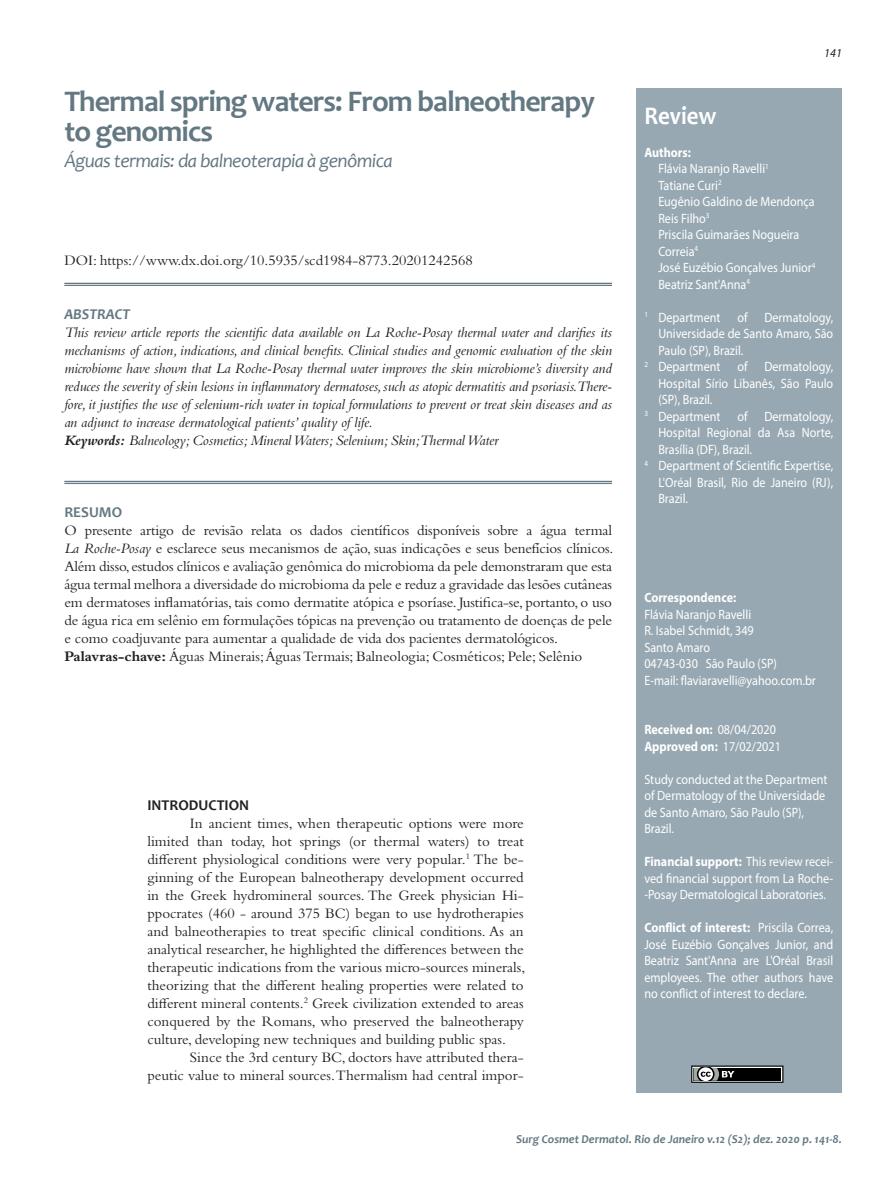
<style>
.page{position:relative;width:893px;height:1191px;background:#fff}
.page>*{position:absolute;margin:0;border:0;box-sizing:border-box;transform-origin:0 0}
.Surgical-PT_-_2016{font:700 30px/30px "Candara";letter-spacing:-.03em;color:#647882}
.Surgical-PT_-_2016-2{font:700 25.5px "Candara";color:#fff;scale:.9 1}
.Surgical-PT_-_2016-3{font:italic 19.5px "Candara";letter-spacing:-.03em;color:#647882}
.ABD-ING_-_final{font:15px/18px "Bembo Std";color:#231f20;text-align:justify}
.t1{font:italic 15px/18px "Bembo Std";letter-spacing:-.01em;color:#231f20;text-align:justify}
.Surgical-PT_-_2016-4{font:15px "Bembo Std";color:#231f20}
.ABD-ING_-_final-2{font:700 15px "Candara";color:#231f20}
.t2{font:italic 700 15px "Candara";color:#647882}
.t3{font:700 15px "Candara";color:#647882}
.Surgical-PT_-_2016-5{font:13.5px/16.5px "Myriad Pro";color:#fff;scale:.9 1}
.Surgical-PT_-_2016-6{font:700 13.5px/16.5px "Myriad Pro";color:#fff;scale:.9 1}
.t4{font:italic 700 12px "Candara";color:#647882}
.Surgical-PT_-_2016-7{font:italic 12px "Myriad Pro";color:#231f20}
.s1{font-weight:700}
.s2{font-style:italic}
.s3{font-weight:400}
</style>
<div class="page">
<div style="left:636px;top:89px;width:206px;height:1004px;background:#97a8b2"></div>
<svg style="left:691px;top:1065px;width:92px;height:17px;background:#4b4d4d"></svg>
<hr style="left:64px;top:283px;width:548px;height:1px;background:#647882">
<hr style="left:64px;top:285px;width:548px;height:1px;background:#647882">
<hr style="left:64px;top:481px;width:548px;height:1px;background:#647882">
<hr style="left:64px;top:483px;width:548px;height:1px;background:#647882">
<p class="Surgical-PT_-_2016" style="left:64px;top:86px;width:532px">Thermal spring waters: From balneotherapy to genomics</p>
<p class="Surgical-PT_-_2016-3" style="left:64px;top:148px;width:330px">Águas termais: da balneoterapia à genômica</p>
<p class="Surgical-PT_-_2016-4" style="left:64px;top:251px;width:410px">DOI: https://www.dx.doi.org/10.5935/scd1984-8773.20201242568</p>
<p class="t2" style="left:64px;top:305px;width:67px">ABSTRACT</p>
<p class="t1" style="left:64px;top:323px;width:549px">This review article reports the scientific data available on La Roche-Posay thermal water and clarifies its mechanisms of action, indications, and clinical benefits. Clinical studies and genomic evaluation of the skin microbiome have shown that La Roche-Posay thermal water improves the skin microbiome’s diversity and reduces the severity of skin lesions in inflammatory dermatoses, such as atopic dermatitis and psoriasis.There&shy;fore, it justifies the use of selenium-rich water in topical formulations to prevent or treat skin diseases and as an adjunct to increase dermatological patients’ quality of life.</p>
<p class="t1" style="left:64px;top:431px;width:435px"><span class="s1">Keywords:</span> Balneology; Cosmetics; Mineral Waters; Selenium; Skin;Thermal Water</p>
<p class="t3" style="left:64px;top:502px;width:59px">RESUMO</p>
<p class="ABD-ING_-_final" style="left:64px;top:521px;width:551px">O presente artigo de revisão relata os dados científicos disponíveis sobre a água termal <span class="s2">La Roche-Posay</span> e esclarece seus mecanismos de ação, suas indicações e seus benefícios clínicos.<br>Além disso, estudos clínicos e avaliação genômica do microbioma da pele demonstraram que esta água termal melhora a diversidade do microbioma da pele e reduz a gravidade das lesões cutâneas em dermatoses inflamatórias, tais como dermatite atópica e psoríase. Justifica-se, portanto, o uso de água rica em selênio em formulações tópicas na prevenção ou tratamento de doenças de pele e como coadjuvante para aumentar a qualidade de vida dos pacientes dermatológicos.</p>
<p class="ABD-ING_-_final" style="left:64px;top:647px;width:520px"><span class="s1">Palavras-chave:</span> Águas Minerais; Águas Termais; Balneologia; Cosméticos; Pele; Selênio</p>
<p class="ABD-ING_-_final-2" style="left:147px;top:796px;width:103px">INTRODUCTION</p>
<p class="ABD-ING_-_final" style="left:147px;top:814px;width:379px;text-indent:43px">In ancient times, when therapeutic options were more limited than today, hot springs (or thermal waters) to treat different physiological conditions were very popular.<sup>1</sup> The be&shy;ginning of the European balneotherapy development occurred in the Greek hydromineral sources. The Greek physician Hi&shy;ppocrates (460 - around 375 BC) began to use hydrotherapies and balneotherapies to treat specific clinical conditions. As an analytical researcher, he highlighted the differences between the therapeutic indications from the various micro-sources minerals, theorizing that the different healing properties were related to different mineral contents.<sup>2</sup> Greek civilization extended to areas conquered by the Romans, who preserved the balneotherapy culture, developing new techniques and building public spas.</p>
<p class="ABD-ING_-_final" style="left:147px;top:1048px;width:378px;text-align:right">Since the 3rd century BC, doctors have attributed thera-<br>peutic value to mineral sources. Thermalism had central impor-</p>
<p class="Surgical-PT_-_2016-7" style="left:824px;top:46px;width:19px">141</p>
<p class="Surgical-PT_-_2016-2" style="left:644px;top:99px;width:82px">Review</p>
<p class="Surgical-PT_-_2016-5" style="left:658px;top:144px;width:176px;text-indent:-14px"><span class="s1">Authors:<br></span>Flávia Naranjo Ravelli<sup>1<br></sup>Tatiane Curi<sup>2<br></sup>Eugênio Galdino de Mendonça<br>Reis Filho<sup>3<br></sup>Priscila Guimarães Nogueira<br>Correia<sup>4<br></sup>José Euzébio Gonçalves Junior<sup>4<br></sup>Beatriz Sant'Anna<sup>4</sup></p>
<p class="Surgical-PT_-_2016-5" style="left:644px;top:309px;width:211px"><sup>1</sup> Department of Dermatology,</p>
<p class="Surgical-PT_-_2016-5" style="left:658px;top:325px;width:196px">Universidade de Santo Amaro, São</p>
<p class="Surgical-PT_-_2016-5" style="left:658px;top:342px;width:96px">Paulo (SP), Brazil.</p>
<p class="Surgical-PT_-_2016-5" style="left:644px;top:358px;width:211px"><sup>2</sup> Department of Dermatology,</p>
<p class="Surgical-PT_-_2016-5" style="left:658px;top:375px;width:196px">Hospital Sírio Libanês, São Paulo</p>
<p class="Surgical-PT_-_2016-5" style="left:658px;top:391px;width:62px">(SP), Brazil.</p>
<p class="Surgical-PT_-_2016-5" style="left:644px;top:408px;width:211px"><sup>3</sup> Department of Dermatology,</p>
<p class="Surgical-PT_-_2016-5" style="left:658px;top:424px;width:196px">Hospital Regional da Asa Norte,</p>
<p class="Surgical-PT_-_2016-5" style="left:658px;top:441px;width:106px">Brasília (DF), Brazil.</p>
<p class="Surgical-PT_-_2016-5" style="left:644px;top:457px;width:211px"><sup>4</sup> Department of Scientific Expertise,</p>
<p class="Surgical-PT_-_2016-5" style="left:658px;top:474px;width:196px">L'Oréal Brasil, Rio de Janeiro (RJ),</p>
<p class="Surgical-PT_-_2016-5" style="left:658px;top:490px;width:34px">Brazil.</p>
<p class="Surgical-PT_-_2016-5" style="left:644px;top:589px;width:192px"><span class="s1">Correspondence:<br></span>Flávia Naranjo Ravelli<br>R. Isabel Schmidt, 349<br>Santo Amaro<br>04743-030 São Paulo (SP)<br>E-mail: flaviaravelli@yahoo.com.br</p>
<p class="Surgical-PT_-_2016-6" style="left:644px;top:721px;width:153px">Received on: <span class="s3">08/04/2020<br></span>Approved on: <span class="s3">17/02/2021</span></p>
<p class="Surgical-PT_-_2016-5" style="left:644px;top:771px;width:205px">Study conducted at the Department of Dermatology of the Universidade de Santo Amaro, São Paulo (SP),<br>Brazil.</p>
<p class="Surgical-PT_-_2016-5" style="left:644px;top:853px;width:211px;text-align:justify"><span class="s1">Financial support:</span> This review recei&shy;ved financial support from La Roche--Posay Dermatological Laboratories.</p>
<p class="Surgical-PT_-_2016-5" style="left:644px;top:919px;width:211px;text-align:justify"><span class="s1">Conflict of interest:</span> Priscila Correa, José Euzébio Gonçalves Junior, and Beatriz Sant'Anna are L'Oréal Brasil employees. The other authors have no conflict of interest to declare.</p>
<p class="t4" style="left:516px;top:1132px;width:327px">Surg Cosmet Dermatol. Rio de Janeiro v.12 (S2); dez. 2020 p. 141-8.</p>
</div>
